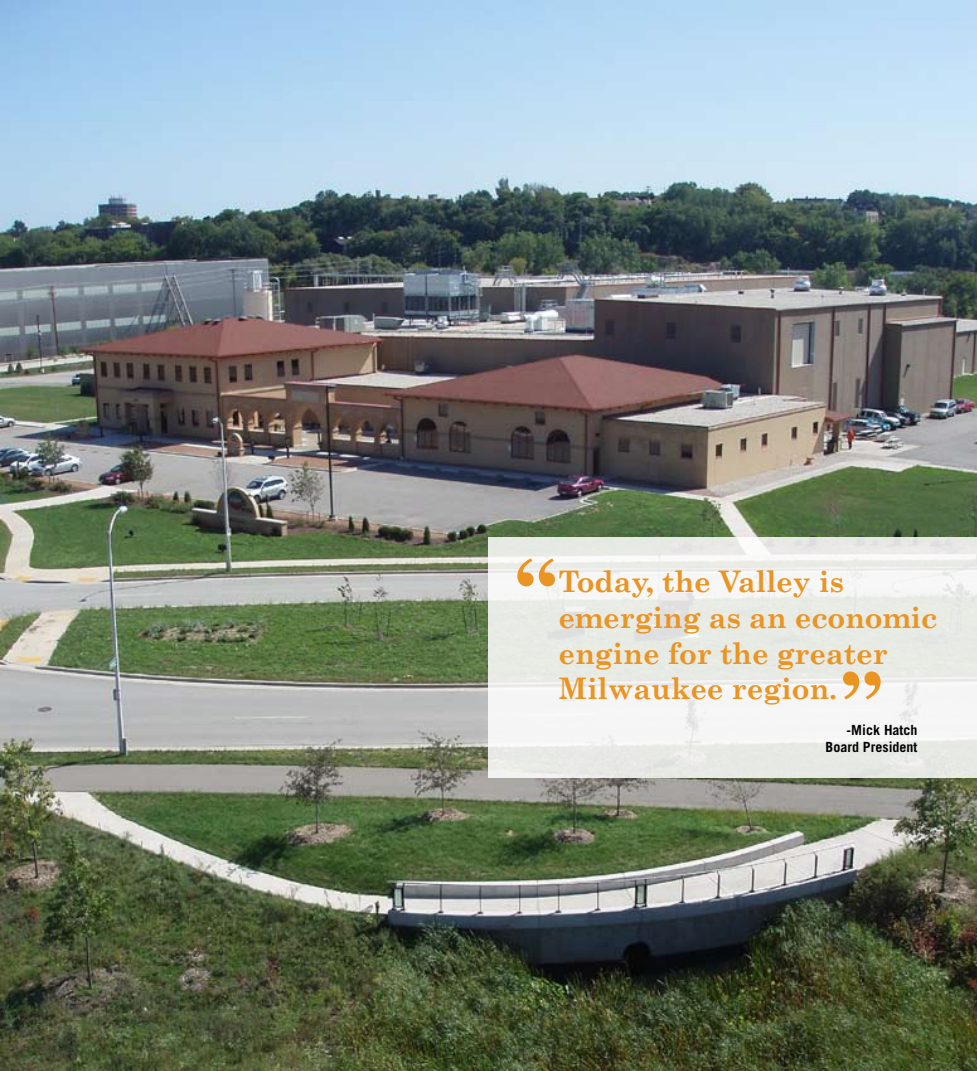
<style>
.page{position:relative;width:977px;height:1071px;background:#fff}
.page>*{position:absolute;margin:0;border:0;box-sizing:border-box;transform-origin:0 0}
.t1{font:700 84px "Century Schoolbook";color:#ea9423}
.t2{font:700 29.75px/35.7px "Century Schoolbook";letter-spacing:-.005em;color:#ea9423}
.t3{font:700 14px/16.8px "Trade Gothic";color:#000;text-align:right}
</style>
<div class="page">
<img style="left:0;top:0;width:976px;height:1071px">
<svg style="left:488px;top:538px;width:488px;height:240px;fill:#eaece7"></svg>
<h1 class="t1" style="left:516px;top:539px;width:42px">“</h1>
<p class="t2" style="left:558px;top:564px;width:380px">Today, the Valley is emerging as an economic engine for the greater<br>Milwaukee region.</p>
<p class="t3" style="left:825px;top:722px;width:93px">-Mick Hatch<br>Board President</p>
<h1 class="t1" style="left:842px;top:652px;width:42px">”</h1>
</div>
